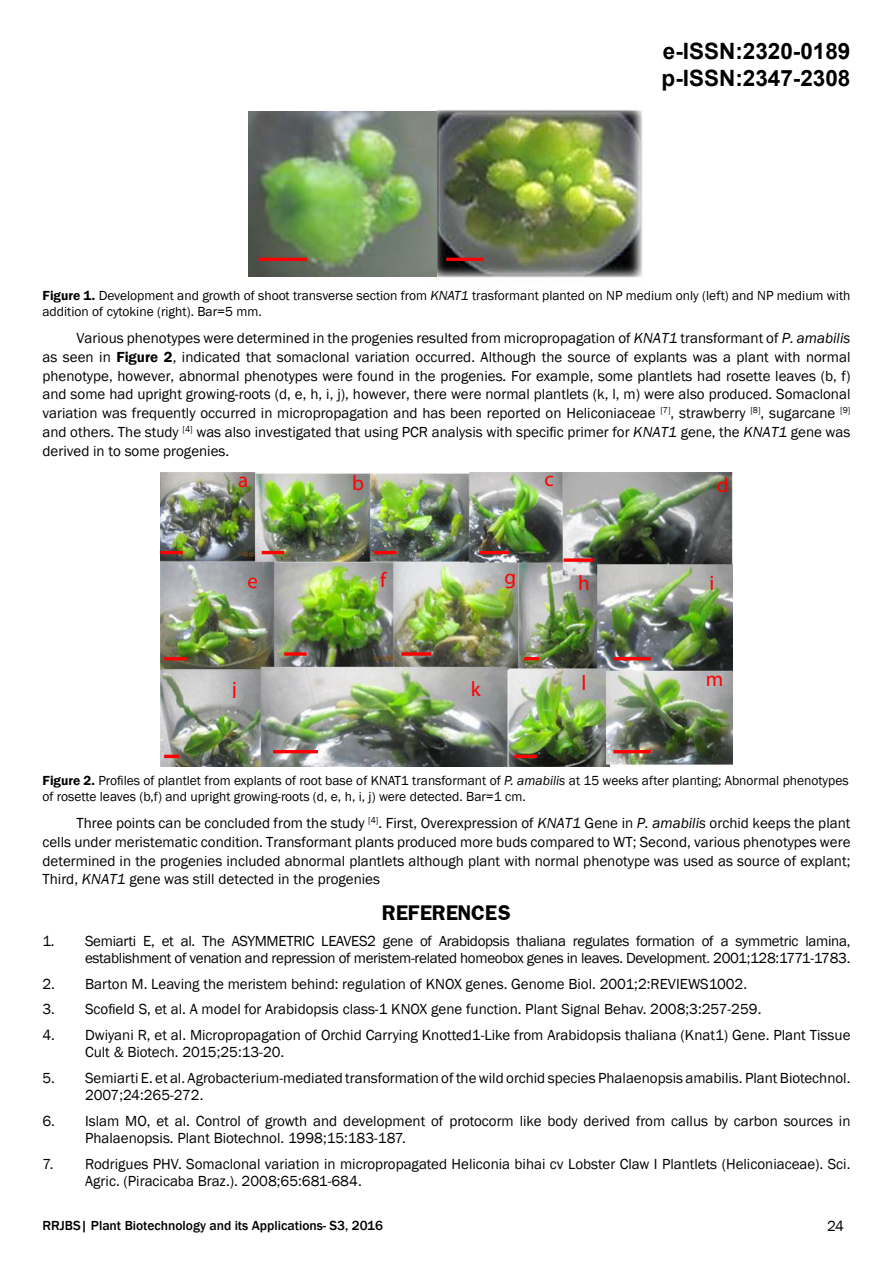
<style>
.page{position:relative;width:893px;height:1263px;background:#fff}
.page>*{position:absolute;margin:0;border:0;box-sizing:border-box;transform-origin:0 0}
.t1{font:700 22.5px/27px "Arial";color:#000}
.t2{font:700 21px "Calibri";color:#f00}
.t3{font:700 18px "Franklin";color:#000}
.t4{font:15px/18.8px "Franklin Gothic";color:#000}
.t5{font:15px/17.2px "Franklin Gothic";letter-spacing:-.02em;color:#000;text-align:right}
.t6{font:13.5px/16.2px "Franklin Gothic";color:#000}
.t7{font:500 13.5px "Franklin Gothic";color:#000}
.s1{font-weight:600}
.s2{font-style:italic}
</style>
<div class="page">
<img style="left:424px;top:109px;width:218px;height:169px">
<img style="left:248px;top:112px;width:189px;height:164px">
<hr style="left:446px;top:258px;width:38px;height:3px;background:#f00">
<hr style="left:259px;top:258px;width:48px;height:3px;background:#f00">
<img style="left:160px;top:473px;width:572px;height:294px">
<hr style="left:262px;top:551px;width:22px;height:3px;background:#f00">
<hr style="left:160px;top:551px;width:23px;height:3px;background:#f00">
<hr style="left:374px;top:551px;width:23px;height:3px;background:#f00">
<hr style="left:479px;top:551px;width:30px;height:3px;background:#f00">
<svg style="left:564px;top:558px;width:30px;height:4px"></svg>
<hr style="left:164px;top:657px;width:23px;height:3px;background:#f00">
<svg style="left:284px;top:652px;width:23px;height:4px"></svg>
<hr style="left:164px;top:755px;width:15px;height:3px;background:#f00">
<hr style="left:524px;top:657px;width:15px;height:3px;background:#f00">
<hr style="left:273px;top:750px;width:45px;height:3px;background:#f00">
<hr style="left:514px;top:755px;width:23px;height:3px;background:#f00">
<hr style="left:613px;top:750px;width:38px;height:3px;background:#f00">
<svg style="left:401px;top:652px;width:30px;height:4px"></svg>
<hr style="left:613px;top:657px;width:38px;height:3px;background:#f00">
<img style="left:481px;top:490px;width:35px;height:36px">
<img style="left:570px;top:490px;width:35px;height:36px">
<img style="left:169px;top:579px;width:34px;height:36px">
<img style="left:288px;top:581px;width:34px;height:36px">
<img style="left:403px;top:579px;width:34px;height:36px">
<img style="left:530px;top:581px;width:35px;height:36px">
<img style="left:606px;top:581px;width:51px;height:36px">
<img style="left:178px;top:676px;width:49px;height:36px">
<img style="left:268px;top:676px;width:49px;height:36px">
<img style="left:507px;top:676px;width:50px;height:36px">
<img style="left:227px;top:472px;width:34px;height:17px">
<img style="left:341px;top:472px;width:34px;height:20px">
<img style="left:534px;top:472px;width:33px;height:17px">
<img style="left:493px;top:564px;width:34px;height:30px">
<img style="left:706px;top:472px;width:27px;height:22px">
<img style="left:237px;top:568px;width:33px;height:22px">
<img style="left:369px;top:567px;width:34px;height:22px">
<img style="left:567px;top:570px;width:34px;height:23px">
<img style="left:699px;top:570px;width:33px;height:23px">
<img style="left:221px;top:676px;width:34px;height:22px">
<img style="left:460px;top:676px;width:33px;height:22px">
<img style="left:570px;top:670px;width:34px;height:22px">
<img style="left:695px;top:666px;width:33px;height:22px">
<h1 class="t1" style="left:662px;top:38px;width:190px">e-ISSN:2320-0189 p-ISSN:2347-2308</h1>
<p class="t6" style="left:43px;top:287px;width:809px"><span class="s1">Figure 1.</span> Development and growth of shoot transverse section from <span class="s2">KNAT1</span> trasformant planted on NP medium only (left) and NP medium with addition of cytokine (right). Bar=5 mm.</p>
<p class="t4" style="left:43px;top:329px;width:809px;text-align:justify;text-indent:34px">Various phenotypes were determined in the progenies resulted from micropropagation of <span class="s2">KNAT1</span> transformant of <span class="s2">P. amabilis </span>as seen in <span class="s1">Figure 2</span>, indicated that somaclonal variation occurred. Although the source of explants was a plant with normal phenotype, however, abnormal phenotypes were found in the progenies. For example, some plantlets had rosette leaves (b, f) and some had upright growing-roots (d, e, h, i, j), however, there were normal plantlets (k, l, m) were also produced. Somaclonal variation was frequently occurred in micropropagation and has been reported on Heliconiaceae <sup>[7]</sup>, strawberry <sup>[8]</sup>, sugarcane <sup>[9] </sup>and others. The study <sup>[4]</sup> was also investigated that using PCR analysis with specific primer for <span class="s2">KNAT1</span> gene, the <span class="s2">KNAT1</span> gene was derived in to some progenies.</p>
<h2 class="t2" style="left:238px;top:467px;width:12px">a</h2>
<h2 class="t2" style="left:352px;top:470px;width:13px">b</h2>
<h2 class="t2" style="left:544px;top:466px;width:11px">c</h2>
<h2 class="t2" style="left:717px;top:472px;width:13px">d</h2>
<h2 class="t2" style="left:248px;top:568px;width:12px">e</h2>
<h2 class="t2" style="left:380px;top:567px;width:8px">f</h2>
<h2 class="t2" style="left:578px;top:570px;width:13px">h</h2>
<h2 class="t2" style="left:709px;top:570px;width:6px">i</h2>
<h2 class="t2" style="left:504px;top:564px;width:13px">g</h2>
<h2 class="t2" style="left:232px;top:675px;width:7px">j</h2>
<h2 class="t2" style="left:471px;top:675px;width:11px">k</h2>
<h2 class="t2" style="left:581px;top:670px;width:6px">l</h2>
<h2 class="t2" style="left:706px;top:666px;width:19px">m</h2>
<p class="t6" style="left:43px;top:772px;width:808px"><span class="s1">Figure 2.</span> Profiles of plantlet from explants of root base of KNAT1 transformant of <span class="s2">P. amabilis</span> at 15 weeks after planting; Abnormal phenotypes of rosette leaves (b,f) and upright growing-roots (d, e, h, i, j) were detected. Bar=1 cm.</p>
<p class="t4" style="left:43px;top:814px;width:809px;text-align:justify;text-indent:34px">Three points can be concluded from the study <sup>[4]</sup>. First, Overexpression of <span class="s2">KNAT1</span> Gene in <span class="s2">P. amabilis</span> orchid keeps the plant cells under meristematic condition. Transformant plants produced more buds compared to WT; Second, various phenotypes were determined in the progenies included abnormal plantlets although plant with normal phenotype was used as source of explant; Third, <span class="s2">KNAT1</span> gene was still detected in the progenies</p>
<p class="t3" style="left:382px;top:900px;width:130px">REFERENCES</p>
<p class="t5" style="left:43px;top:932px;width:809px">1. Semiarti E, et al. The ASYMMETRIC LEAVES2 gene of Arabidopsis thaliana regulates formation of a symmetric lamina, establishment of venation and repression of meristem-related homeobox genes in leaves. Development. 2001;128:1771-1783.</p>
<p class="t4" style="left:43px;top:974px;width:706px">2. Barton M. Leaving the meristem behind: regulation of KNOX genes. Genome Biol. 2001;2:REVIEWS1002.</p>
<p class="t4" style="left:43px;top:1000px;width:720px">3. Scofield S, et al. A model for Arabidopsis class-1 KNOX gene function. Plant Signal Behav. 2008;3:257-259.</p>
<p class="t4" style="left:85px;top:1027px;width:767px;line-height:17.2px;text-indent:-43px">4. Dwiyani R, et al. Micropropagation of Orchid Carrying Knotted1-Like from Arabidopsis thaliana (Knat1) Gene. Plant Tissue<br>Cult &amp; Biotech. 2015;25:13-20.</p>
<p class="t4" style="left:85px;top:1070px;width:767px;line-height:17.2px;text-indent:-43px">5. Semiarti E. et al. Agrobacterium-mediated transformation of the wild orchid species Phalaenopsis amabilis. Plant Biotechnol.<br>2007;24:265-272.</p>
<p class="t4" style="left:85px;top:1113px;width:767px;line-height:17.2px;text-indent:-43px">6. Islam MO, et al. Control of growth and development of protocorm like body derived from callus by carbon sources in<br>Phalaenopsis. Plant Biotechnol. 1998;15:183-187.</p>
<p class="t4" style="left:85px;top:1156px;width:767px;line-height:17.2px;text-indent:-43px">7. Rodrigues PHV. Somaclonal variation in micropropagated Heliconia bihai cv Lobster Claw I Plantlets (Heliconiaceae). Sci.<br>Agric. (Piracicaba Braz.). 2008;65:681-684.</p>
<p class="t7" style="left:43px;top:1217px;width:342px">RRJBS| Plant Biotechnology and its Applications- S3, 2016</p>
<p class="t4" style="left:827px;top:1217px;width:18px">24</p>
</div>
